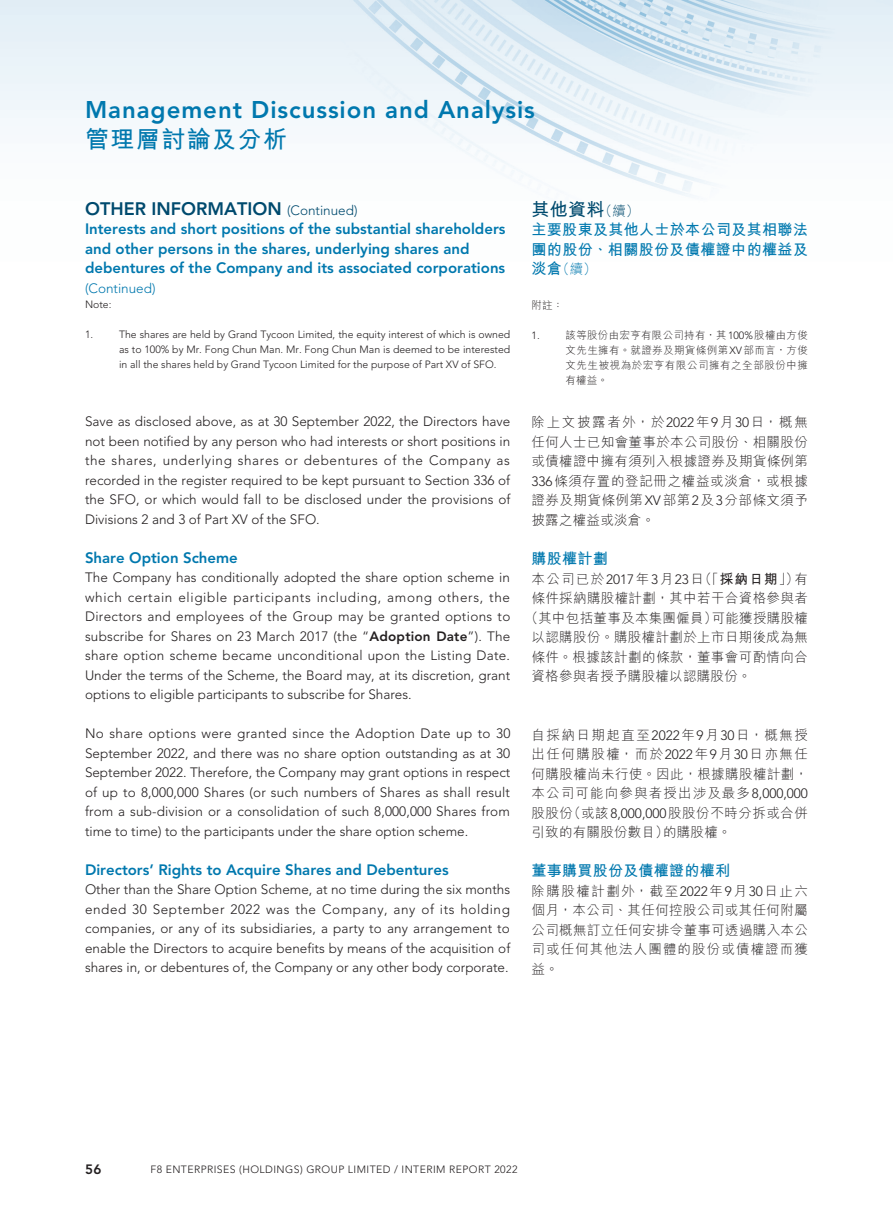
<style>
.page{position:relative;width:893px;height:1212px;background:#fff}
.page>*{position:absolute;margin:0;border:0;box-sizing:border-box;transform-origin:0 0}
.t1{font:800 24px "Avenir LT Std";letter-spacing:.04em;color:#0078ae}
.t2{font:700 24px "M Hei HK";letter-spacing:.06em;color:#0078ae}
._01_H1_E{font:800 18px "Avenir LT Std";color:#004a6e}
._001_H1_C{font:700 18px "M Hei HK";color:#004a6e}
._02_H2_E{font:800 15px/19.5px "Avenir LT Std";color:#0078ae}
._002_H2_C{font:700 15px/19.5px "M Hei HK";letter-spacing:.025em;color:#0078ae}
._00_txt_E{font:300 13.5px/19.5px "Avenir LT Std";color:#231f20;text-align:justify}
._000_txt_C{font:300 13.5px/19.5px "M Hei HK";letter-spacing:.025em;color:#231f20;text-align:justify}
._02_H2_E-2{font:300 13.5px "Avenir LT Std";color:#0078ae}
._002_H2_C-2{font:300 13.5px "M Hei HK";color:#0078ae}
.t3{font:800 13.5px "Avenir LT Std";color:#231f20}
._06_Notes_E{font:300 10.5px/15px "Avenir LT Std";color:#231f20;text-align:justify}
._006_Notes_C{font:300 10.5px/15px "M Hei HK";letter-spacing:.05em;color:#231f20;text-align:justify}
._06_Notes_E-2{font:300 10.5px "Avenir LT Std";letter-spacing:.04em;color:#231f20}
._006_Notes_C-2{font:300 10.5px "Avenir LT Std";color:#231f20}
.s1{font-weight:300;font-size:13.5px}
.s2{font-weight:800}
.s3{font-weight:700;font-size:15px}
.s4{font-family:"Avenir LT Std"}
.s5{font-weight:700}
</style>
<div class="page">
<img style="left:0;top:0;width:893px;height:198px">
<h1 class="t1" style="left:85px;top:95px;width:451px">Management Discussion and Analysis</h1>
<h1 class="t2" style="left:85px;top:121px;width:204px">管理層討論及分析</h1>
<p class="_01_H1_E" style="left:85px;top:198px;width:274px">OTHER INFORMATION <span class="s1">(Continued)</span></p>
<p class="_02_H2_E" style="left:85px;top:219px;width:422px">Interests and short positions of the substantial shareholders and other persons in the shares, underlying shares and debentures of the Company and its associated corporations</p>
<p class="_02_H2_E-2" style="left:85px;top:280px;width:72px">(Continued)</p>
<p class="_06_Notes_E" style="left:85px;top:297px;width:28px">Note:</p>
<p class="_06_Notes_E" style="left:85px;top:327px;width:10px">1.</p>
<p class="_06_Notes_E" style="left:119px;top:327px;width:393px">The shares are held by Grand Tycoon Limited, the equity interest of which is owned as to 100% by Mr. Fong Chun Man. Mr. Fong Chun Man is deemed to be interested in all the shares held by Grand Tycoon Limited for the purpose of Part XV of SFO.</p>
<p class="_00_txt_E" style="left:85px;top:412px;width:427px">Save as disclosed above, as at 30 September 2022, the Directors have not been notified by any person who had interests or short positions in the shares, underlying shares or debentures of the Company as recorded in the register required to be kept pursuant to Section 336 of the SFO, or which would fall to be disclosed under the provisions of Divisions 2 and 3 of Part XV of the SFO.</p>
<p class="_02_H2_E" style="left:85px;top:548px;width:154px">Share Option Scheme</p>
<p class="_00_txt_E" style="left:85px;top:568px;width:427px">The Company has conditionally adopted the share option scheme in which certain eligible participants including, among others, the Directors and employees of the Group may be granted options to subscribe for Shares on 23 March 2017 (the “<span class="s2">Adoption Date</span>”). The share option scheme became unconditional upon the Listing Date.<br>Under the terms of the Scheme, the Board may, at its discretion, grant options to eligible participants to subscribe for Shares.</p>
<p class="_00_txt_E" style="left:85px;top:724px;width:427px">No share options were granted since the Adoption Date up to 30<br>September 2022, and there was no share option outstanding as at 30<br>September 2022. Therefore, the Company may grant options in respect of up to 8,000,000 Shares (or such numbers of Shares as shall result from a sub-division or a consolidation of such 8,000,000 Shares from time to time) to the participants under the share option scheme.</p>
<p class="_02_H2_E" style="left:85px;top:860px;width:365px">Directors’ Rights to Acquire Shares and Debentures</p>
<p class="_00_txt_E" style="left:85px;top:880px;width:427px">Other than the Share Option Scheme, at no time during the six months ended 30 September 2022 was the Company, any of its holding companies, or any of its subsidiaries, a party to any arrangement to enable the Directors to acquire benefits by means of the acquisition of shares in, or debentures of, the Company or any other body corporate.</p>
<p class="_001_H1_C" style="left:531px;top:196px;width:109px">其他資料<span class="s1">（續）</span></p>
<p class="_002_H2_C" style="left:531px;top:219px;width:278px">主要股東及其他人士於本公司及其相聯法團的股份、相關股份及債權證中的權益及</p>
<p class="_002_H2_C-2" style="left:531px;top:263px;width:67px"><span class="s3">淡倉</span>（續）</p>
<p class="_006_Notes_C" style="left:531px;top:297px;width:33px">附註：</p>
<p class="_006_Notes_C-2" style="left:531px;top:329px;width:10px">1.</p>
<p class="_006_Notes_C" style="left:565px;top:327px;width:244px">該等股份由宏亨有限公司持有，其<span class="s4">100%</span>股權由方俊文先生擁有。就證券及期貨條例第<span class="s4">XV</span>部而言，方俊文先生被視為於宏亨有限公司擁有之全部股份中擁有權益。</p>
<p class="_000_txt_C" style="left:531px;top:413px;width:278px">除上文披露者外，於<span class="s4">2022</span>年<span class="s4">9</span>月<span class="s4">30</span>日，概無任何人士已知會董事於本公司股份、相關股份或債權證中擁有須列入根據證券及期貨條例第<span class="s4">336</span>條須存置的登記冊之權益或淡倉，或根據證券及期貨條例第<span class="s4">XV</span>部第<span class="s4">2</span>及<span class="s4">3</span>分部條文須予披露之權益或淡倉。</p>
<p class="_002_H2_C" style="left:531px;top:547px;width:78px">購股權計劃</p>
<p class="_000_txt_C" style="left:531px;top:569px;width:278px">本公司已於<span class="s4">2017</span>年<span class="s4">3</span>月<span class="s4">23</span>日（「<span class="s5">採納日期</span>」）有</p>
<p class="_000_txt_C" style="left:531px;top:588px;width:278px">條件採納購股權計劃，其中若干合資格參與者</p>
<p class="_000_txt_C" style="left:525px;top:608px;width:285px">（其中包括董事及本集團僱員）可能獲授購股權</p>
<p class="_000_txt_C" style="left:531px;top:627px;width:278px">以認購股份。購股權計劃於上市日期後成為無</p>
<p class="_000_txt_C" style="left:531px;top:647px;width:278px">條件。根據該計劃的條款，董事會可酌情向合</p>
<p class="_000_txt_C" style="left:531px;top:666px;width:221px">資格參與者授予購股權以認購股份。</p>
<p class="_000_txt_C" style="left:531px;top:725px;width:278px">自採納日期起直至<span class="s4">2022</span>年<span class="s4">9</span>月<span class="s4">30</span>日，概無授出任何購股權，而於<span class="s4">2022</span>年<span class="s4">9</span>月<span class="s4">30</span>日亦無任何購股權尚未行使。因此，根據購股權計劃，本公司可能向參與者授出涉及最多<span class="s4">8,000,000</span>股股份（或該<span class="s4">8,000,000</span>股股份不時分拆或合併引致的有關股份數目）的購股權。</p>
<p class="_002_H2_C" style="left:531px;top:859px;width:200px">董事購買股份及債權證的權利</p>
<p class="_000_txt_C" style="left:531px;top:881px;width:278px">除購股權計劃外，截至<span class="s4">2022</span>年<span class="s4">9</span>月<span class="s4">30</span>日止六個月，本公司、其任何控股公司或其任何附屬公司概無訂立任何安排令董事可透過購入本公司或任何其他法人團體的股份或債權證而獲益。</p>
<p class="t3" style="left:85px;top:1161px;width:18px">56</p>
<p class="_06_Notes_E-2" style="left:150px;top:1163px;width:368px">F8 ENTERPRISES (HOLDINGS) GROUP LIMITED / INTERIM REPORT 2022</p>
</div>
